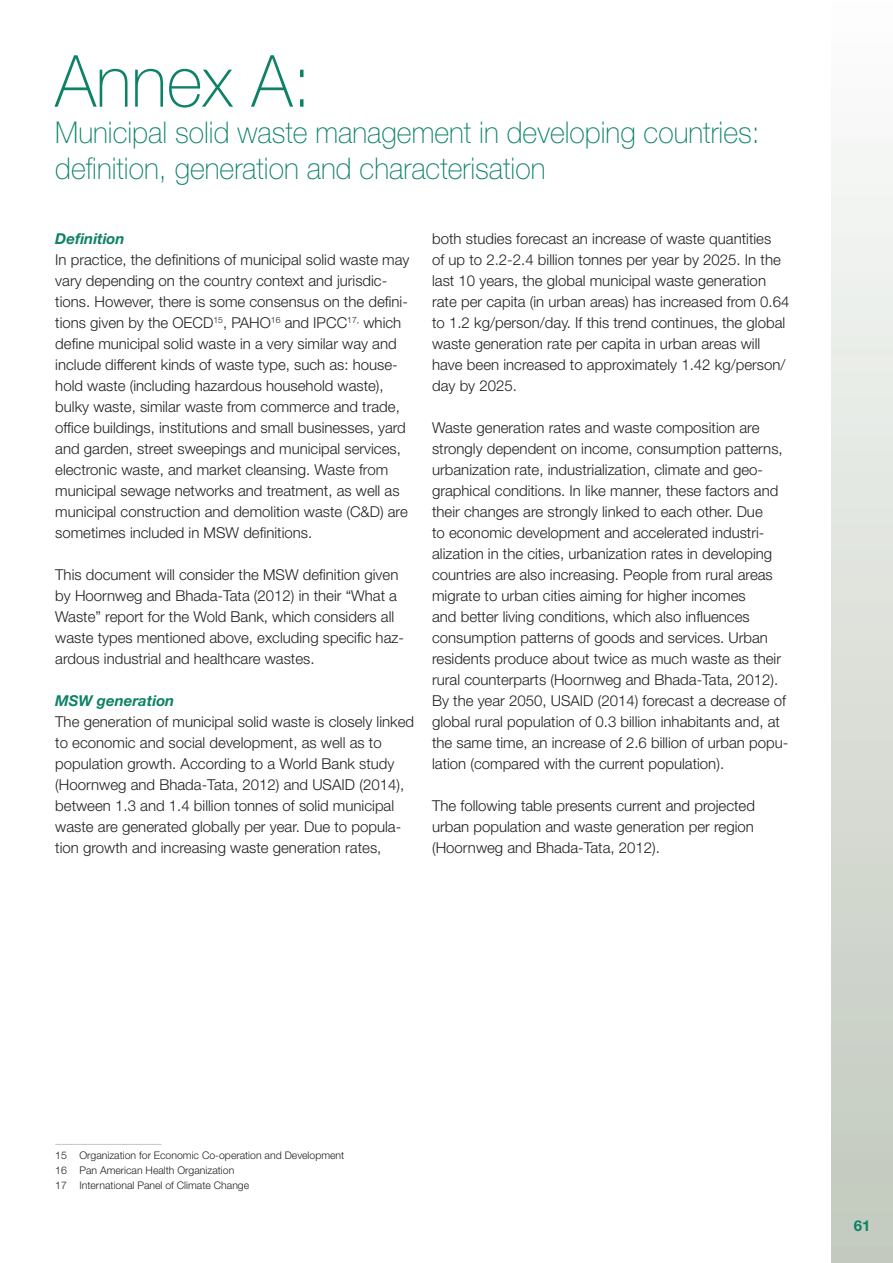
<style>
.page{position:relative;width:893px;height:1263px;background:#fff}
.page>*{position:absolute;margin:0;border:0;box-sizing:border-box;transform-origin:0 0}
.t1{font:100 72px "Helvetica Neue LT Std";color:#0d8266;scale:.95 1}
.t2{font:100 30px/36px "Helvetica Neue LT Std";color:#0d8266;scale:.95 1}
.t3{font:300 15px/21px "Helvetica Neue LT Std";color:#231f20}
.t4{font:italic 700 15px "Helvetica Neue LT Std";color:#0d8266}
.t5{font:700 15px "Helvetica Neue LT Std";color:#0d8266}
.t6{font:300 10.5px/15px "Helvetica Neue LT Std";color:#231f20}
</style>
<div class="page">
<div style="left:831px;top:0;width:62px;height:1263px;background:linear-gradient(to bottom,#fbfdfc,#c1c8bc)"></div>
<hr style="left:55px;top:1144px;width:107px;height:1px;background:#c2c9bd">
<h1 class="t1" style="left:55px;top:40px;width:271px">Annex A:</h1>
<h2 class="t2" style="left:55px;top:114px;width:743px">Municipal solid waste management in developing countries: definition, generation and characterisation</h2>
<p class="t4" style="left:55px;top:230px;width:71px">Definition</p>
<p class="t3" style="left:55px;top:249px;width:356px">In practice, the definitions of municipal solid waste may vary depending on the country context and jurisdic&shy;tions. However, there is some consensus on the defini&shy;tions given by the OECD<sup>15</sup>, PAHO<sup>16</sup> and IPCC<sup>17,</sup> which define municipal solid waste in a very similar way and include different kinds of waste type, such as: house&shy;hold waste (including hazardous household waste), bulky waste, similar waste from commerce and trade, office buildings, institutions and small businesses, yard and garden, street sweepings and municipal services, electronic waste, and market cleansing. Waste from municipal sewage networks and treatment, as well as municipal construction and demolition waste (C&amp;D) are sometimes included in MSW definitions.</p>
<p class="t3" style="left:55px;top:564px;width:350px">This document will consider the MSW definition given by Hoornweg and Bhada-Tata (2012) in their “What a Waste” report for the Wold Bank, which considers all waste types mentioned above, excluding specific haz&shy;ardous industrial and healthcare wastes.</p>
<p class="t4" style="left:55px;top:692px;width:121px">MSW generation</p>
<p class="t3" style="left:55px;top:711px;width:360px">The generation of municipal solid waste is closely linked to economic and social development, as well as to population growth. According to a World Bank study (Hoornweg and Bhada-Tata, 2012) and USAID (2014), between 1.3 and 1.4 billion tonnes of solid municipal waste are generated globally per year. Due to popula&shy;tion growth and increasing waste generation rates,</p>
<p class="t3" style="left:432px;top:228px;width:359px">both studies forecast an increase of waste quantities<br>of up to 2.2-2.4 billion tonnes per year by 2025. In the last 10 years, the global municipal waste generation rate per capita (in urban areas) has increased from 0.64 to 1.2 kg/person/day. If this trend continues, the global waste generation rate per capita in urban areas will have been increased to approximately 1.42 kg/person/ day by 2025.</p>
<p class="t3" style="left:432px;top:417px;width:358px">Waste generation rates and waste composition are strongly dependent on income, consumption patterns, urbanization rate, industrialization, climate and geo&shy;graphical conditions. In like manner, these factors and their changes are strongly linked to each other. Due<br>to economic development and accelerated industri&shy;alization in the cities, urbanization rates in developing countries are also increasing. People from rural areas migrate to urban cities aiming for higher incomes<br>and better living conditions, which also influences consumption patterns of goods and services. Urban residents produce about twice as much waste as their rural counterparts (Hoornweg and Bhada-Tata, 2012).<br>By the year 2050, USAID (2014) forecast a decrease of global rural population of 0.3 billion inhabitants and, at the same time, an increase of 2.6 billion of urban popu&shy;lation (compared with the current population).</p>
<p class="t3" style="left:432px;top:795px;width:324px;text-align:justify">The following table presents current and projected urban population and waste generation per region (Hoornweg and Bhada-Tata, 2012).</p>
<p class="t6" style="left:55px;top:1148px;width:291px">15 Organization for Economic Co-operation and Development<br>16 Pan American Health Organization<br>17 International Panel of Climate Change</p>
<p class="t5" style="left:854px;top:1217px;width:18px">61</p>
</div>
